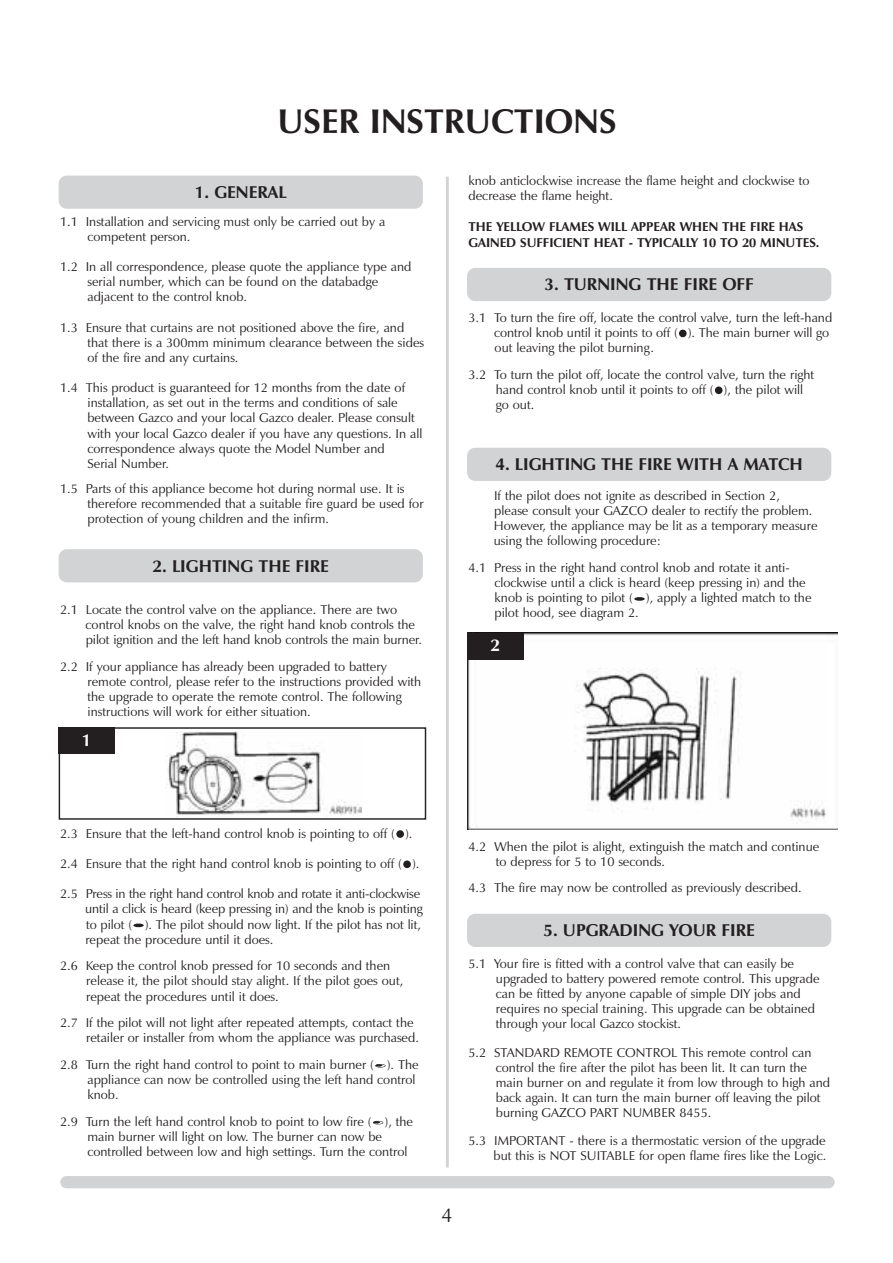
<style>
.page{position:relative;width:893px;height:1263px;background:#fff}
.page>*{position:absolute;margin:0;border:0;box-sizing:border-box;transform-origin:0 0}
.t1{font:700 34.5px "Zapf Humanist 601 BT";color:#231f20}
.t2{font:20.1px "Zapf Humanist 601 BT";color:#231f20}
.t3{font:700 17.25px "Zapf Humanist 601 BT";color:#231f20}
.t4{font:700 17.25px "Zapf Humanist 601 BT";color:#fff}
.t5{font:12.9px/15.1px "Zapf Humanist 601 BT";color:#231f20}
.t6{font:700 12.9px/15.1px "Zapf Humanist 601 BT";color:#231f20}
</style>
<div class="page">
<img style="left:167px;top:732px;width:194px;height:83px">
<div style="left:59px;top:727px;width:367px;height:93px;border:1px solid #231f20"></div>
<img style="left:467px;top:632px;width:370px;height:198px">
<div style="left:59px;top:176px;width:364px;height:33px;background:#d1d3d4;border-radius:8px"></div>
<div style="left:59px;top:549px;width:364px;height:33px;background:#d1d3d4;border-radius:8px"></div>
<div style="left:467px;top:268px;width:364px;height:33px;background:#d1d3d4;border-radius:8px"></div>
<div style="left:467px;top:448px;width:364px;height:33px;background:#d1d3d4;border-radius:8px"></div>
<div style="left:467px;top:914px;width:364px;height:33px;background:#d1d3d4;border-radius:8px"></div>
<div style="left:467px;top:633px;width:56px;height:26px;background:#231f20"></div>
<div style="left:59px;top:728px;width:56px;height:26px;background:#231f20"></div>
<div style="left:60px;top:1176px;width:774px;height:12px;background:#d1d3d4;border-radius:6px"></div>
<hr style="left:446px;top:177px;width:3px;height:991px;background:#d1d3d4">
<svg style="left:373px;top:1121px;width:10px;height:3px"></svg>
<div style="left:375px;top:1064px;width:10px;height:4px;border:1px solid #231f20;border-radius:50%"></div>
<svg style="left:375px;top:1064px;width:7px;height:3px"></svg>
<svg style="left:133px;top:924px;width:11px;height:3px"></svg>
<div style="left:403px;top:860px;width:8px;height:8px;background:#231f20;border-radius:50%"></div>
<div style="left:396px;top:830px;width:8px;height:8px;background:#231f20;border-radius:50%"></div>
<svg style="left:634px;top:597px;width:10px;height:4px"></svg>
<div style="left:715px;top:387px;width:7px;height:7px;background:#231f20;border-radius:50%"></div>
<div style="left:679px;top:330px;width:7px;height:7px;background:#231f20;border-radius:50%"></div>
<h1 class="t1" style="left:277px;top:107px;width:340px">USER INSTRUCTIONS</h1>
<h3 class="t3" style="left:195px;top:185px;width:93px">1. GENERAL</h3>
<p class="t5" style="left:87px;top:215px;width:299px;text-indent:-27px">1.1 Installation and servicing must only be carried out by a competent person.</p>
<p class="t5" style="left:87px;top:260px;width:325px;text-indent:-27px">1.2 In all correspondence, please quote the appliance type and serial number, which can be found on the databadge adjacent to the control knob.</p>
<p class="t5" style="left:87px;top:321px;width:338px;text-indent:-27px">1.3 Ensure that curtains are not positioned above the fire, and that there is a 300mm minimum clearance between the sides of the fire and any curtains.</p>
<p class="t5" style="left:87px;top:381px;width:336px;text-indent:-27px">1.4 This product is guaranteed for 12 months from the date of installation, as set out in the terms and conditions of sale between Gazco and your local Gazco dealer. Please consult with your local Gazco dealer if you have any questions. In all correspondence always quote the Model Number and<br>Serial Number.</p>
<p class="t5" style="left:87px;top:482px;width:337px;text-indent:-27px">1.5 Parts of this appliance become hot during normal use. It is therefore recommended that a suitable fire guard be used for protection of young children and the infirm.</p>
<h3 class="t3" style="left:153px;top:559px;width:178px">2. LIGHTING THE FIRE</h3>
<p class="t5" style="left:86px;top:603px;width:338px;text-indent:-26px">2.1 Locate the control valve on the appliance. There are two control knobs on the valve, the right hand knob controls the pilot ignition and the left hand knob controls the main burner.</p>
<p class="t5" style="left:87px;top:660px;width:335px;text-indent:-27px">2.2 If your appliance has already been upgraded to battery remote control, please refer to the instructions provided with the upgrade to operate the remote control. The following instructions will work for either situation.</p>
<h3 class="t4" style="left:82px;top:733px;width:11px">1</h3>
<p class="t5" style="left:468px;top:175px;width:342px">knob anticlockwise increase the flame height and clockwise to decrease the flame height.</p>
<p class="t6" style="left:468px;top:221px;width:352px">THE YELLOW FLAMES WILL APPEAR WHEN THE FIRE HAS<br>GAINED SUFFICIENT HEAT - TYPICALLY 10 TO 20 MINUTES.</p>
<h3 class="t3" style="left:544px;top:277px;width:211px">3. TURNING THE FIRE OFF</h3>
<p class="t5" style="left:494px;top:311px;width:339px;text-indent:-26px">3.1 To turn the fire off, locate the control valve, turn the left-hand control knob until it points to off ( ). The main burner will go out leaving the pilot burning.</p>
<p class="t5" style="left:496px;top:368px;width:320px;text-indent:-27px">3.2 To turn the pilot off, locate the control valve, turn the right hand control knob until it points to off ( ), the pilot will go out.</p>
<h3 class="t3" style="left:495px;top:457px;width:309px">4. LIGHTING THE FIRE WITH A MATCH</h3>
<p class="t5" style="left:494px;top:489px;width:325px">If the pilot does not ignite as described in Section 2,<br>please consult your GAZCO dealer to rectify the problem.<br>However, the appliance may be lit as a temporary measure using the following procedure:</p>
<p class="t5" style="left:494px;top:561px;width:318px;text-indent:-26px">4.1 Press in the right hand control knob and rotate it anti&shy;clockwise until a click is heard (keep pressing in) and the knob is pointing to pilot ( ), apply a lighted match to the pilot hood, see diagram 2.</p>
<h3 class="t4" style="left:490px;top:638px;width:11px">2</h3>
<p class="t5" style="left:60px;top:827px;width:354px">2.3 Ensure that the left-hand control knob is pointing to off ( ).</p>
<p class="t5" style="left:60px;top:857px;width:361px">2.4 Ensure that the right hand control knob is pointing to off ( ).</p>
<p class="t5" style="left:85px;top:888px;width:339px;text-indent:-25px">2.5 Press in the right hand control knob and rotate it anti-clockwise until a click is heard (keep pressing in) and the knob is pointing to pilot ( ). The pilot should now light. If the pilot has not lit, repeat the procedure until it does.</p>
<p class="t5" style="left:86px;top:960px;width:319px;text-indent:-26px">2.6 Keep the control knob pressed for 10 seconds and then release it, the pilot should stay alight. If the pilot goes out, repeat the procedures until it does.</p>
<p class="t5" style="left:86px;top:1016px;width:334px;text-indent:-26px">2.7 If the pilot will not light after repeated attempts, contact the retailer or installer from whom the appliance was purchased.</p>
<p class="t5" style="left:87px;top:1058px;width:333px;text-indent:-27px">2.8 Turn the right hand control to point to main burner ( ). The appliance can now be controlled using the left hand control knob.</p>
<p class="t5" style="left:87px;top:1115px;width:327px;text-indent:-27px">2.9 Turn the left hand control knob to point to low fire ( ), the main burner will light on low. The burner can now be controlled between low and high settings. Turn the control</p>
<p class="t5" style="left:496px;top:840px;width:325px;text-indent:-27px">4.2 When the pilot is alight, extinguish the match and continue to depress for 5 to 10 seconds.</p>
<p class="t5" style="left:468px;top:882px;width:334px">4.3 The fire may now be controlled as previously described.</p>
<h3 class="t3" style="left:543px;top:923px;width:213px">5. UPGRADING YOUR FIRE</h3>
<p class="t5" style="left:496px;top:957px;width:325px;text-indent:-27px">5.1 Your fire is fitted with a control valve that can easily be upgraded to battery powered remote control. This upgrade can be fitted by anyone capable of simple DIY jobs and requires no special training. This upgrade can be obtained through your local Gazco stockist.</p>
<p class="t5" style="left:496px;top:1046px;width:336px;text-indent:-27px">5.2 STANDARD REMOTE CONTROL This remote control can control the fire after the pilot has been lit. It can turn the main burner on and regulate it from low through to high and back again. It can turn the main burner off leaving the pilot burning GAZCO PART NUMBER 8455.</p>
<p class="t5" style="left:468px;top:1134px;width:359px;text-align:right">5.3 IMPORTANT - there is a thermostatic version of the upgrade but this is NOT SUITABLE for open flame fires like the Logic.</p>
<h2 class="t2" style="left:441px;top:1207px;width:13px">4</h2>
</div>
